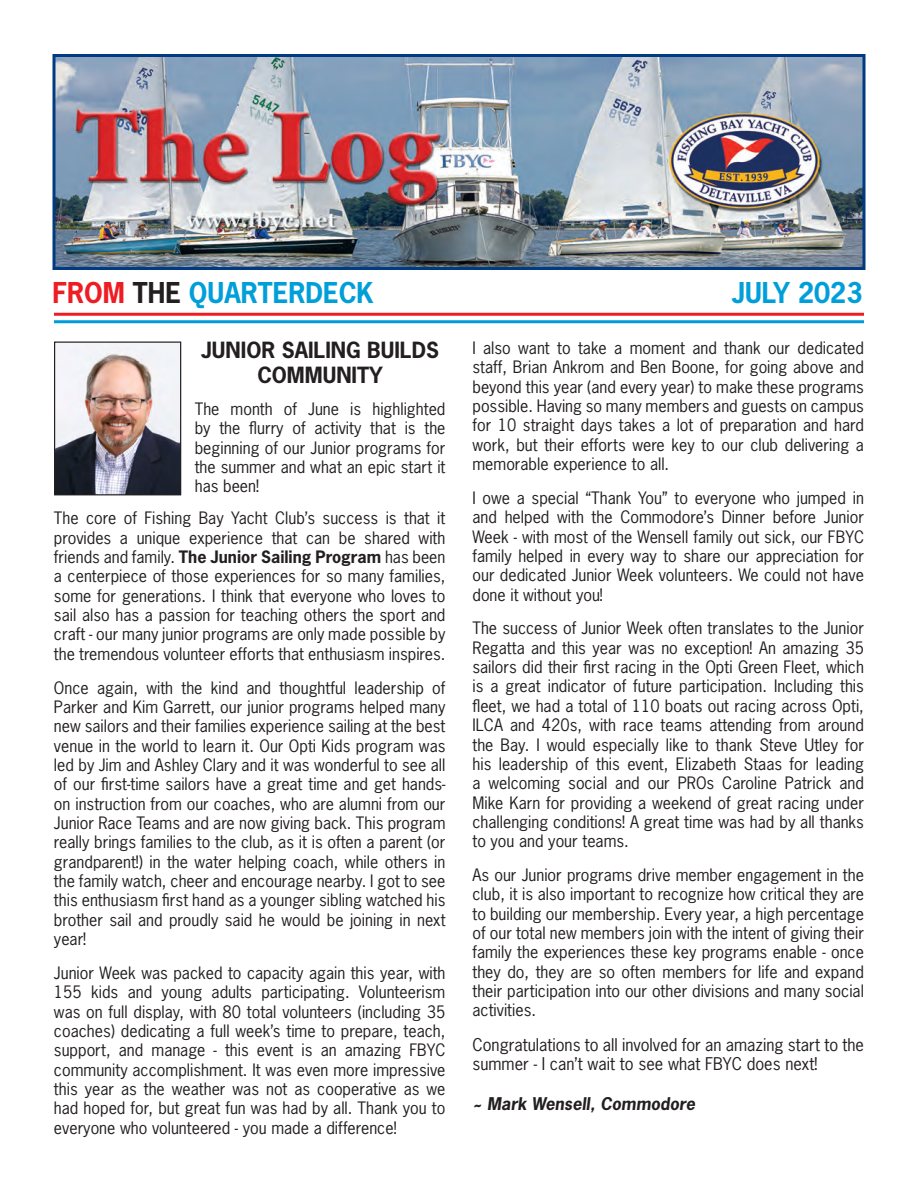
<style>
.page{position:relative;width:918px;height:1188px;background:#fff}
.page>*{position:absolute;margin:0;border:0;box-sizing:border-box;transform-origin:0 0}
.t1{font:700 27px "News Gothic Std";color:#009fd9;scale:.96 1}
.t2{font:700 21px/25.2px "News Gothic Std";color:#231f20;text-align:center}
.t3{font:16.5px/19.8px "News Gothic Std";color:#231f20}
.t4{font:italic 700 16.5px "News Gothic Std";color:#231f20}
.t5{font:16.2px/19.4px "News Gothic Std";color:#231f20;text-align:justify}
.s1{color:#ee1d23}
.s2{color:#231f20}
.s3{font-weight:700}
</style>
<div class="page">
<img style="left:56px;top:58px;width:806px;height:208px">
<div style="left:52px;top:54px;width:814px;height:216px;border:3px solid #003b81"></div>
<hr style="left:54px;top:320px;width:810px;height:3px;background:#009bde">
<hr style="left:54px;top:313px;width:810px;height:3px;background:#ee1d23">
<img style="left:56px;top:344px;width:123px;height:149px">
<div style="left:54px;top:342px;width:127px;height:153px;border:1px solid #231f20"></div>
<p class="t1" style="left:52px;top:275px;width:336px"><span class="s1">FROM</span> <span class="s2">THE</span> QUARTERDECK</p>
<p class="t1" style="left:732px;top:275px;width:138px">JULY 2023</p>
<p class="t5" style="left:472px;top:338px;width:393px">I also want to take a moment and thank our dedicated staff, Brian Ankrom and Ben Boone, for going above and beyond this year (and every year) to make these programs possible. Having so many members and guests on campus for 10 straight days takes a lot of preparation and hard work, but their efforts were key to our club delivering a memorable experience to all.</p>
<p class="t5" style="left:472px;top:488px;width:393px">I owe a special “Thank You” to everyone who jumped in and helped with the Commodore’s Dinner before Junior Week - with most of the Wensell family out sick, our FBYC family helped in every way to share our appreciation for our dedicated Junior Week volunteers. We could not have done it without you!</p>
<p class="t5" style="left:472px;top:619px;width:393px">The success of Junior Week often translates to the Junior Regatta and this year was no exception! An amazing 35 sailors did their first racing in the Opti Green Fleet, which is a great indicator of future participation. Including this fleet, we had a total of 110 boats out racing across Opti, ILCA and 420s, with race teams attending from around the Bay. I would especially like to thank Steve Utley for his leadership of this event, Elizabeth Staas for leading a welcoming social and our PROs Caroline Patrick and Mike Karn for providing a weekend of great racing under challenging conditions! A great time was had by all thanks to you and your teams.</p>
<p class="t5" style="left:472px;top:865px;width:393px">As our Junior programs drive member engagement in the club, it is also important to recognize how critical they are to building our membership. Every year, a high percentage of our total new members join with the intent of giving their family the experiences these key programs enable - once they do, they are so often members for life and expand their participation into our other divisions and many social activities.</p>
<p class="t3" style="left:472px;top:1034px;width:393px">Congratulations to all involved for an amazing start to the summer - I can’t wait to see what FBYC does next!</p>
<p class="t4" style="left:472px;top:1093px;width:224px">~ Mark Wensell, Commodore</p>
<p class="t2" style="left:201px;top:337px;width:239px">JUNIOR SAILING BUILDS<br>COMMUNITY</p>
<p class="t5" style="left:195px;top:399px;width:252px">The month of June is highlighted by the flurry of activity that is the beginning of our Junior programs for the summer and what an epic start it has been!</p>
<p class="t5" style="left:54px;top:508px;width:393px">The core of Fishing Bay Yacht Club’s success is that it provides a unique experience that can be shared with friends and family. <span class="s3">The Junior Sailing Program</span> has been a centerpiece of those experiences for so many families, some for generations. I think that everyone who loves to sail also has a passion for teaching others the sport and craft - our many junior programs are only made possible by the tremendous volunteer efforts that enthusiasm inspires.</p>
<p class="t5" style="left:54px;top:678px;width:393px">Once again, with the kind and thoughtful leadership of Parker and Kim Garrett, our junior programs helped many new sailors and their families experience sailing at the best venue in the world to learn it. Our Opti Kids program was led by Jim and Ashley Clary and it was wonderful to see all of our first-time sailors have a great time and get hands&shy;on instruction from our coaches, who are alumni from our Junior Race Teams and are now giving back. This program really brings families to the club, as it is often a parent (or grandparent!) in the water helping coach, while others in the family watch, cheer and encourage nearby. I got to see this enthusiasm first hand as a younger sibling watched his brother sail and proudly said he would be joining in next year!</p>
<p class="t5" style="left:54px;top:963px;width:393px">Junior Week was packed to capacity again this year, with 155 kids and young adults participating. Volunteerism was on full display, with 80 total volunteers (including 35 coaches) dedicating a full week’s time to prepare, teach, support, and manage - this event is an amazing FBYC community accomplishment. It was even more impressive this year as the weather was not as cooperative as we had hoped for, but great fun was had by all. Thank you to everyone who volunteered - you made a difference!</p>
</div>
